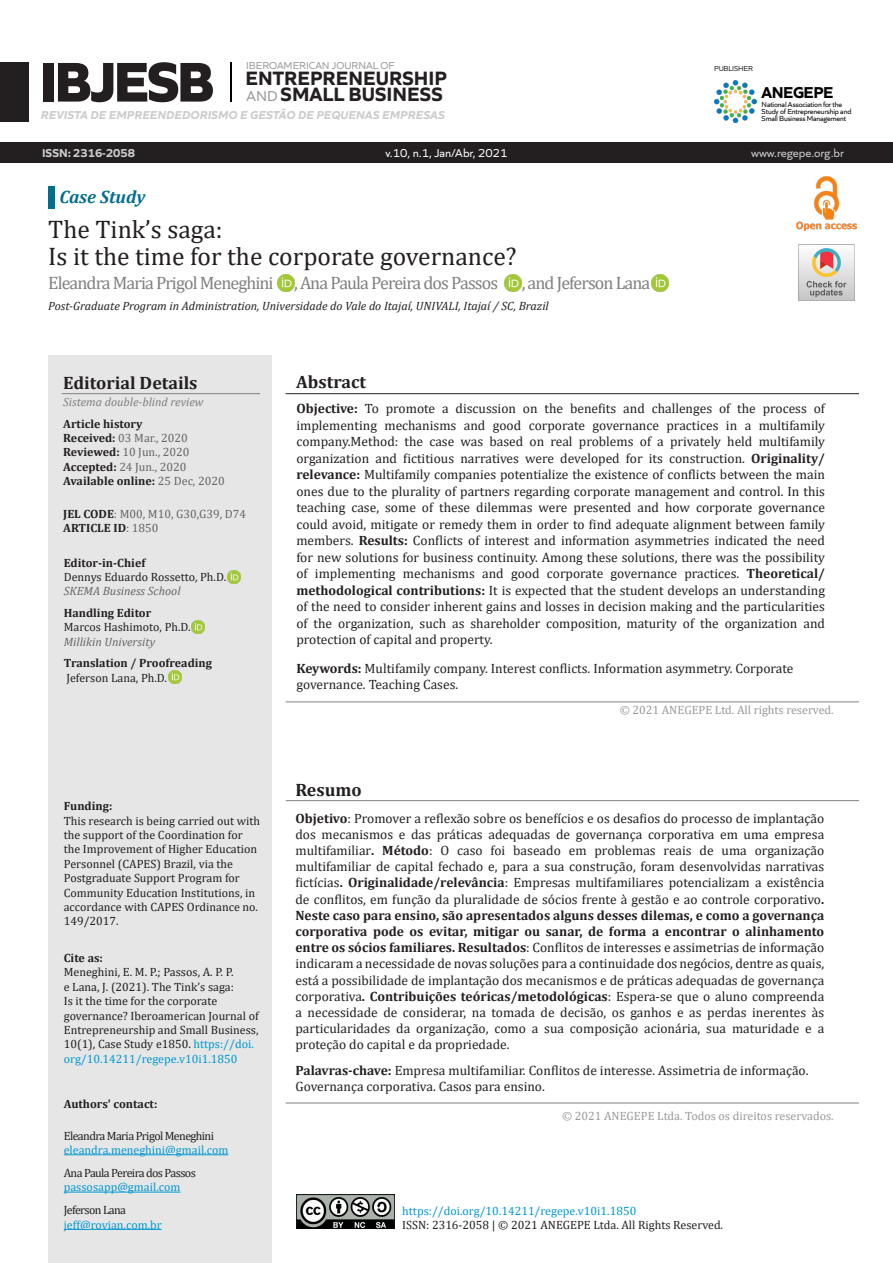
<style>
.page{position:relative;width:893px;height:1263px;background:#fff}
.page>*{position:absolute;margin:0;border:0;box-sizing:border-box;transform-origin:0 0}
.t1{font:800 58.5px "Quiet Sans";letter-spacing:-.05em;color:#231f20}
.t2{font:25.5px "Cambria";color:#231f20}
.t3{font:700 20.25px "Quiet Sans";color:#231f20}
.t4{font:18px "Cambria";letter-spacing:-.05em;color:#808080}
.H0_Capa{font:700 18px "Cambria";color:#231f20}
.t5{font:italic 700 18px "Cambria";color:#006e8f}
.t6{font:700 16.5px "Quiet Sans";letter-spacing:-.03em;color:#000}
.Resumo_Texto__Capa{font:13.5px/16.2px "Cambria";color:#231f20;text-align:justify}
.Palavras-chaves{font:13.5px/16.2px "Cambria";color:#231f20}
.t7{font:12px/14.4px "Cambria";color:#231f20}
.t8{font:12px "Cambria";color:#0099d1}
.Histórico_do_Artigo{font:700 12px "Cambria";color:#231f20}
.t9{font:italic 12px "Cambria";color:#231f20}
.Copyrights_Resumo{font:12px "Cambria";color:#999}
.t10{font:12px "Cambria";letter-spacing:-.05em;color:#231f20}
.Histórico_do_Artigo-2{font:12px "Cambria";color:#666}
.t11{font:italic 700 12px "Quiet Sans";letter-spacing:.01em;color:#ccc}
.JEL_ID{font:12px "Cambria";color:#666}
.t12{font:italic 12px "Cambria";color:#808080}
.t13{font:12px "Quiet Sans";color:#fff}
.t14{font:italic 12px "Cambria";color:#666}
.t15{font:12px "Quiet Sans";color:#ccc}
.t16{font:700 12px "Quiet Sans";color:#ccc}
.JEL_ID-2{font:700 12px "Cambria";color:#231f20}
.t17{font:10.5px "Quiet Sans";color:#999}
.t18{font:7.5px "Quiet Sans";letter-spacing:-.02em;color:#000}
.t19{font:7.5px "Quiet Sans";letter-spacing:-.02em;color:#231f20}
.s1{font-weight:400;font-size:15px;color:#999}
.s2{font-weight:700;color:#231f20}
.s3{font-weight:400;color:#666}
.s4{font-weight:700}
.s5{font-style:italic;color:#666}
.s6{color:#0099d1}
</style>
<div class="page">
<div style="left:0;top:142px;width:893px;height:21px;background:#231f20"></div>
<img style="left:796px;top:177px;width:60px;height:54px">
<img style="left:798px;top:245px;width:56px;height:55px">
<div style="left:48px;top:186px;width:7px;height:22px;background:#006e8f"></div>
<div style="left:48px;top:355px;width:224px;height:908px;background:#e6e6e6"></div>
<hr style="left:62px;top:393px;width:198px;height:1px;background:#808080">
<hr style="left:286px;top:393px;width:573px;height:1px;background:#231f20">
<hr style="left:286px;top:702px;width:573px;height:1px;background:#808080">
<hr style="left:286px;top:800px;width:573px;height:1px;background:#808080">
<hr style="left:286px;top:1103px;width:573px;height:1px;background:#808080">
<img style="left:296px;top:1195px;width:99px;height:34px">
<svg style="left:169px;top:671px;width:12px;height:12px"></svg>
<svg style="left:228px;top:571px;width:12px;height:13px"></svg>
<svg style="left:192px;top:620px;width:13px;height:13px"></svg>
<hr style="left:64px;top:1154px;width:164px;height:1px;background:#0099d1">
<hr style="left:64px;top:1192px;width:116px;height:1px;background:#0099d1">
<hr style="left:64px;top:1229px;width:98px;height:1px;background:#0099d1">
<img style="left:504px;top:275px;width:17px;height:17px">
<img style="left:277px;top:275px;width:17px;height:17px">
<img style="left:651px;top:275px;width:17px;height:17px">
<hr style="left:230px;top:63px;width:2px;height:39px;background:#000">
<div style="left:0;top:63px;width:28px;height:59px;background:#231f20"></div>
<img style="left:715px;top:80px;width:41px;height:42px">
<p class="t1" style="left:39px;top:35px;width:177px">IBJESB</p>
<p class="t17" style="left:246px;top:58px;width:150px">IBEROAMERICAN JOURNAL OF</p>
<p class="t3" style="left:246px;top:63px;width:203px">ENTREPRENEURSHIP</p>
<p class="t3" style="left:247px;top:79px;width:198px"><span class="s1">AND</span> SMALL BUSINESS</p>
<p class="t11" style="left:41px;top:106px;width:405px">REVISTA DE EMPREENDEDORISMO E GESTÃO DE PEQUENAS EMPRESAS</p>
<p class="t19" style="left:714px;top:63px;width:40px">PUBLISHER</p>
<p class="t6" style="left:762px;top:80px;width:73px">ANEGEPE</p>
<p class="t18" style="left:762px;top:99px;width:82px">National Association for the</p>
<p class="t18" style="left:762px;top:106px;width:91px">Study of Entrepreneurship and</p>
<p class="t18" style="left:762px;top:113px;width:86px">Small Business Management</p>
<p class="t16" style="left:42px;top:143px;width:94px">ISSN: 2316-2058</p>
<p class="t13" style="left:385px;top:144px;width:123px">v.10, n.1, Jan/Abr, 2021</p>
<p class="t15" style="left:751px;top:144px;width:94px">www.regepe.org.br</p>
<p class="t5" style="left:59px;top:184px;width:87px">Case Study</p>
<p class="t2" style="left:48px;top:214px;width:176px">The Tink’s saga:</p>
<p class="t2" style="left:48px;top:241px;width:470px">Is it the time for the corporate governance?</p>
<p class="t4" style="left:48px;top:272px;width:451px">Eleandra Maria Prigol Meneghini , Ana Paula Pereira dos Passos</p>
<p class="t4" style="left:522px;top:272px;width:130px">, and Jeferson Lana</p>
<p class="t9" style="left:48px;top:297px;width:502px">Post-Graduate Program in Administration, Universidade do Vale do Itajaí, UNIVALI, Itajaí / SC, Brazil</p>
<p class="H0_Capa" style="left:63px;top:370px;width:136px">Editorial Details</p>
<p class="t12" style="left:63px;top:394px;width:142px">Sistema double-blind review</p>
<p class="Histórico_do_Artigo" style="left:63px;top:415px;width:81px">Article history</p>
<p class="Histórico_do_Artigo-2" style="left:63px;top:431px;width:126px"><span class="s2">Received:</span> 03 Mar., 2020</p>
<p class="Histórico_do_Artigo-2" style="left:63px;top:445px;width:128px"><span class="s2">Reviewed:</span> 10 Jun., 2020</p>
<p class="Histórico_do_Artigo-2" style="left:63px;top:460px;width:125px"><span class="s2">Accepted:</span> 24 Jun., 2020</p>
<p class="Histórico_do_Artigo" style="left:63px;top:473px;width:163px">Available online: <span class="s3">25 Dec, 2020</span></p>
<p class="JEL_ID" style="left:63px;top:507px;width:184px"><span class="s2">JEL CODE</span>: M00, M10, G30,G39, D74</p>
<p class="JEL_ID-2" style="left:63px;top:520px;width:97px">ARTICLE ID<span class="s3">: 1850</span></p>
<p class="t7" style="left:64px;top:555px;width:164px"><span class="s4">Editor-in-Chief<br></span>Dennys Eduardo Rossetto, Ph.D.</p>
<p class="t14" style="left:64px;top:583px;width:118px">SKEMA Business School</p>
<p class="Histórico_do_Artigo" style="left:64px;top:604px;width:89px">Handling Editor</p>
<p class="t7" style="left:64px;top:620px;width:128px">Marcos Hashimoto, Ph.D.<br><span class="s5">Millikin University</span></p>
<p class="Histórico_do_Artigo" style="left:64px;top:655px;width:150px">Translation / Proofreading</p>
<p class="t7" style="left:66px;top:670px;width:102px">Jeferson Lana, Ph.D.</p>
<p class="t7" style="left:64px;top:799px;width:198px"><span class="s4">Funding:<br></span>This research is being carried out with the support of the Coordination for the Improvement of Higher Education<br>Personnel (CAPES) Brazil, via the<br>Postgraduate Support Program for<br>Community Education Institutions, in accordance with CAPES Ordinance no.<br>149/2017.</p>
<p class="t7" style="left:64px;top:950px;width:196px"><span class="s4">Cite as:<br></span>Meneghini, E. M. P.; Passos, A. P. P.<br>e Lana, J. (2021). The Tink’s saga:<br>Is it the time for the corporate governance? Iberoamerican Journal of<br>Entrepreneurship and Small Business,<br>10(1), Case Study e1850. <span class="s6">https://doi. org/10.14211/regepe.v10i1.1850</span></p>
<p class="Histórico_do_Artigo" style="left:64px;top:1095px;width:95px">Authors' contact:</p>
<p class="t10" style="left:64px;top:1128px;width:152px">Eleandra Maria Prigol Meneghini</p>
<p class="t8" style="left:64px;top:1143px;width:166px">eleandra.meneghini@gmail.com</p>
<p class="t10" style="left:64px;top:1166px;width:134px">Ana Paula Pereira dos Passos</p>
<p class="t8" style="left:64px;top:1180px;width:118px">passosapp@gmail.com</p>
<p class="t10" style="left:64px;top:1203px;width:64px">Jeferson Lana</p>
<p class="t8" style="left:64px;top:1217px;width:99px">jeff@rovian.com.br</p>
<p class="H0_Capa" style="left:296px;top:369px;width:71px">Abstract</p>
<p class="Resumo_Texto__Capa" style="left:296px;top:400px;width:530px"><span class="s4">Objective:</span> To promote a discussion on the benefits and challenges of the process of implementing mechanisms and good corporate governance practices in a multifamily company.Method: the case was based on real problems of a privately held multifamily organization and fictitious narratives were developed for its construction. <span class="s4">Originality/ relevance:</span> Multifamily companies potentialize the existence of conflicts between the main ones due to the plurality of partners regarding corporate management and control. In this teaching case, some of these dilemmas were presented and how corporate governance could avoid, mitigate or remedy them in order to find adequate alignment between family members. <span class="s4">Results:</span> Conflicts of interest and information asymmetries indicated the need for new solutions for business continuity. Among these solutions, there was the possibility of implementing mechanisms and good corporate governance practices. <span class="s4">Theoretical/ methodological contributions:</span> It is expected that the student develops an understanding of the need to consider inherent gains and losses in decision making and the particularities of the organization, such as shareholder composition, maturity of the organization and protection of capital and property.</p>
<p class="Palavras-chaves" style="left:296px;top:660px;width:499px"><span class="s4">Keywords:</span> Multifamily company. Interest conflicts. Information asymmetry. Corporate governance. Teaching Cases.</p>
<p class="Copyrights_Resumo" style="left:620px;top:703px;width:216px">© 2021 ANEGEPE Ltd. All rights reserved.</p>
<p class="H0_Capa" style="left:295px;top:777px;width:68px">Resumo</p>
<p class="Resumo_Texto__Capa" style="left:295px;top:810px;width:530px"><span class="s4">Objetivo</span>: Promover a reflexão sobre os benefícios e os desafios do processo de implantação dos mecanismos e das práticas adequadas de governança corporativa em uma empresa multifamiliar<span class="s4">. Método</span>: O caso foi baseado em problemas reais de uma organização multifamiliar de capital fechado e, para a sua construção, foram desenvolvidas narrativas fictícias<span class="s4">. Originalidade/relevância</span>: Empresas multifamiliares potencializam a existência de conflitos, em função da pluralidade de sócios frente à gestão e ao controle corporativo<span class="s4">.<br>Neste caso para ensino, são apresentados alguns desses dilemas, e como a governança corporativa pode os evitar, mitigar ou sanar, de forma a encontrar o alinhamento entre os sócios familiares. Resultados</span>: Conflitos de interesses e assimetrias de informação indicaram a necessidade de novas soluções para a continuidade dos negócios, dentre as quais, está a possibilidade de implantação dos mecanismos e de práticas adequadas de governança corporativa<span class="s4">. Contribuições teóricas/metodológicas</span>: Espera-se que o aluno compreenda a necessidade de considerar, na tomada de decisão, os ganhos e as perdas inerentes às particularidades da organização, como a sua composição acionária, sua maturidade e a proteção do capital e da propriedade.</p>
<p class="Palavras-chaves" style="left:295px;top:1062px;width:514px"><span class="s4">Palavras-chave:</span> Empresa multifamiliar. Conflitos de interesse. Assimetria de informação.<br>Governança corporativa. Casos para ensino.</p>
<p class="Copyrights_Resumo" style="left:562px;top:1109px;width:273px">© 2021 ANEGEPE Ltda. Todos os direitos reservados.</p>
<p class="t8" style="left:402px;top:1203px;width:236px">https://doi.org/10.14211/regepe.v10i1.1850</p>
<p class="t7" style="left:402px;top:1217px;width:322px">ISSN: 2316-2058 | © 2021 ANEGEPE Ltda. All Rights Reserved.</p>
</div>
